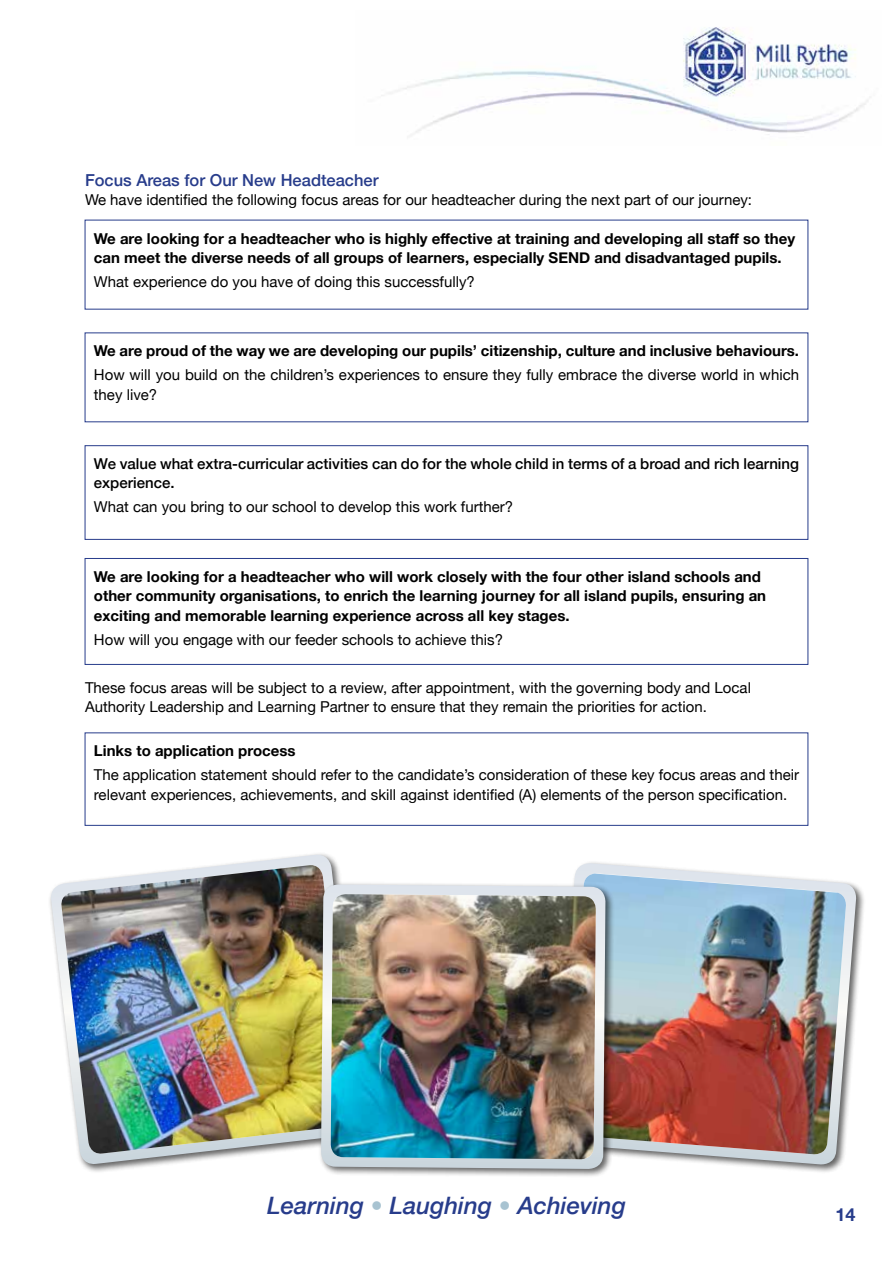
<style>
.page{position:relative;width:893px;height:1263px;background:#fff}
.page>*{position:absolute;margin:0;border:0;box-sizing:border-box;transform-origin:0 0}
.t1{font:italic 500 24px "Helvetica Neue";color:#273c8b}
.t2{font:700 18px "Helvetica Neue";color:#273c8b}
.t3{font:500 16.5px "Helvetica Neue";color:#273c8b}
.t4{font:15px/19.5px "Helvetica Neue";color:#000}
.t5{font:700 15px/19.5px "Helvetica Neue";color:#000}
.t6{font:500 15px/19.5px "Helvetica Neue";color:#000}
.s1{color:#a8c3d1}
</style>
<div class="page">
<img style="left:381px;top:27px;width:487px;height:108px">
<div style="left:85px;top:445px;width:723px;height:95px;border:1px solid #273c8b"></div>
<div style="left:85px;top:558px;width:723px;height:107px;border:1px solid #273c8b"></div>
<div style="left:85px;top:732px;width:723px;height:94px;border:1px solid #273c8b"></div>
<div style="left:48px;top:852px;width:322px;height:321px;background:#000;opacity:.61"></div>
<svg style="left:49px;top:855px;width:313px;height:310px"></svg>
<img style="left:60px;top:865px;width:291px;height:290px">
<div style="left:552px;top:860px;width:313px;height:313px;background:#000;opacity:.61"></div>
<svg style="left:554px;top:863px;width:303px;height:302px"></svg>
<img style="left:564px;top:873px;width:283px;height:282px">
<div style="left:318px;top:881px;width:297px;height:297px;background:#000;opacity:.61"></div>
<svg style="left:321px;top:884px;width:285px;height:285px;background:#d2d7d8"></svg>
<img style="left:331px;top:894px;width:265px;height:265px">
<p class="t3" style="left:85px;top:167px;width:295px">Focus Areas for Our New Headteacher</p>
<p class="t4" style="left:85px;top:191px;width:668px">We have identified the following focus areas for our headteacher during the next part of our journey:</p>
<p class="t5" style="left:94px;top:229px;width:703px">We are looking for a headteacher who is highly effective at training and developing all staff so they can meet the diverse needs of all groups of learners, especially SEND and disadvantaged pupils.</p>
<p class="t4" style="left:94px;top:273px;width:382px">What experience do you have of doing this successfully?</p>
<p class="t5" style="left:94px;top:342px;width:707px">We are proud of the way we are developing our pupils’ citizenship, culture and inclusive behaviours.</p>
<p class="t4" style="left:94px;top:366px;width:707px">How will you build on the children’s experiences to ensure they fully embrace the diverse world in which they live?</p>
<p class="t6" style="left:94px;top:453px;width:707px">We value what extra-curricular activities can do for the whole child in terms of a broad and rich learning experience.</p>
<p class="t4" style="left:94px;top:498px;width:421px">What can you bring to our school to develop this work further?</p>
<p class="t5" style="left:94px;top:567px;width:674px">We are looking for a headteacher who will work closely with the four other island schools and other community organisations, to enrich the learning journey for all island pupils, ensuring an exciting and memorable learning experience across all key stages.</p>
<p class="t4" style="left:94px;top:630px;width:411px">How will you engage with our feeder schools to achieve this?</p>
<p class="t4" style="left:85px;top:679px;width:667px">These focus areas will be subject to a review, after appointment, with the governing body and Local<br>Authority Leadership and Learning Partner to ensure that they remain the priorities for action.</p>
<p class="t5" style="left:94px;top:742px;width:203px">Links to application process</p>
<p class="t4" style="left:94px;top:766px;width:707px">The application statement should refer to the candidate’s consideration of these key focus areas and their relevant experiences, achievements, and skill against identified (A) elements of the person specification.</p>
<h1 class="t1" style="left:267px;top:1185px;width:360px">Learning <span class="s1">•</span> Laughing <span class="s1">•</span> Achieving</h1>
<p class="t2" style="left:836px;top:1200px;width:22px">14</p>
</div>
